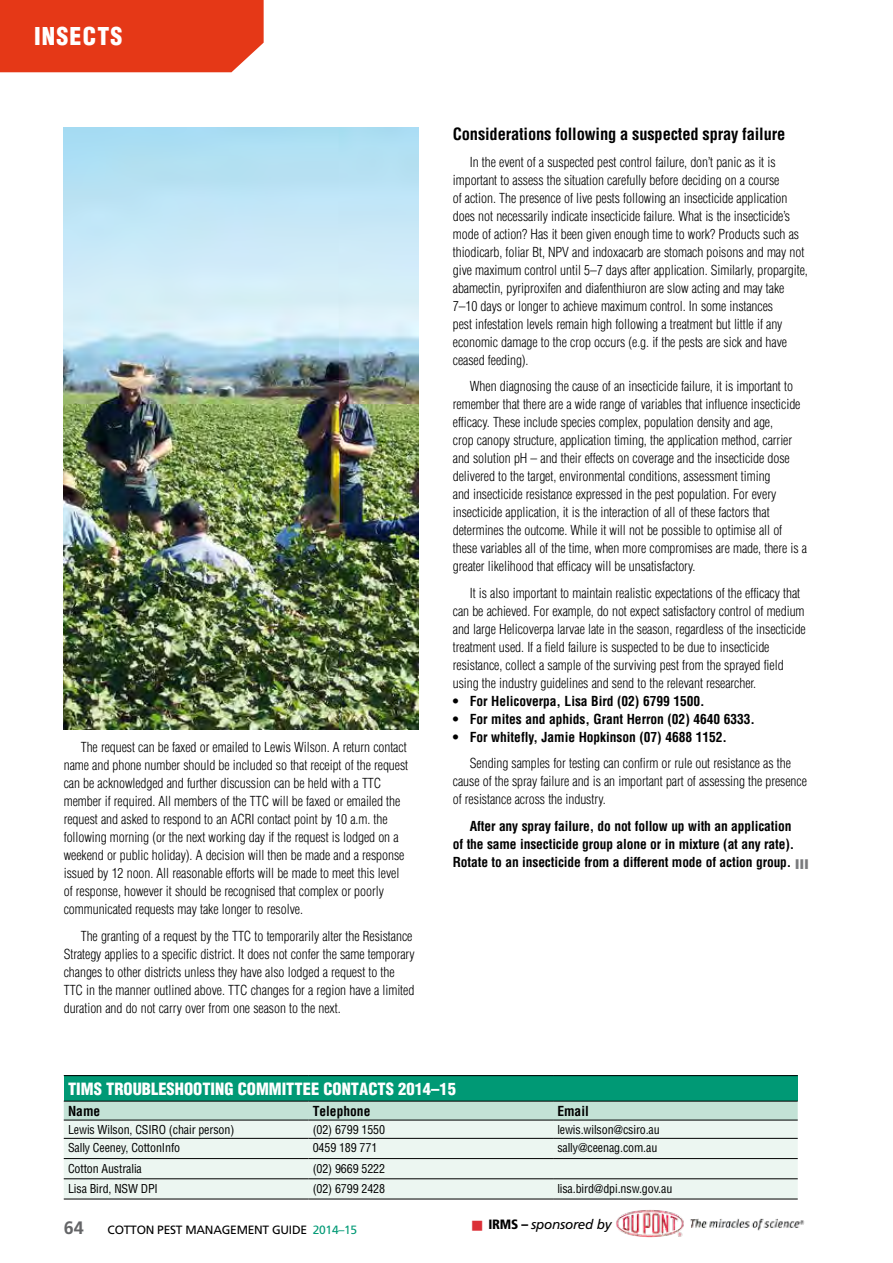
<style>
.page{position:relative;width:893px;height:1263px;background:#fff}
.page>*{position:absolute;margin:0;border:0;box-sizing:border-box;transform-origin:0 0}
.t1{font:900 condensed 24px "Helvetica";letter-spacing:.05em;color:#fff}
.t2{font:700 18px "Frutiger";color:#646567}
.t3{font:700 condensed 16.5px "Helvetica";letter-spacing:-.01em;color:#000}
.t4{font:900 condensed 16.5px "Helvetica";color:#fff}
.t5{font:300 condensed 13.5px/18px "Helvetica";letter-spacing:-.005em;color:#000}
.t6{font:700 condensed 13.5px/18px "Helvetica";letter-spacing:-.01em;color:#000}
.t7{font:italic 13.5px "Frutiger";letter-spacing:-.02em;color:#000}
.t8{font:condensed 12px "Helvetica";letter-spacing:-.01em;color:#000}
.t9{font:12px "Frutiger";letter-spacing:-.02em;color:#000}
.s1{color:#db2f36}
.s2{font-weight:900;font-style:normal;font-stretch:condensed}
.s3{color:#009975}
</style>
<div class="page">
<div style="left:0;top:0;width:264px;height:72px;background:#e53817"></div>
<div style="left:64px;top:1075px;width:734px;height:26px;background:#009975"></div>
<div style="left:64px;top:1102px;width:734px;height:18px;background:#c3e2d6"></div>
<div style="left:64px;top:1121px;width:734px;height:78px;background:#ecf6f1"></div>
<hr style="left:64px;top:1101px;width:244px;height:1px;background:#000">
<hr style="left:308px;top:1101px;width:245px;height:1px;background:#000">
<hr style="left:553px;top:1101px;width:245px;height:1px;background:#000">
<hr style="left:64px;top:1120px;width:244px;height:1px;background:#000">
<hr style="left:308px;top:1120px;width:245px;height:1px;background:#000">
<hr style="left:553px;top:1120px;width:245px;height:1px;background:#000">
<hr style="left:64px;top:1138px;width:244px;height:1px;background:#000">
<hr style="left:308px;top:1138px;width:245px;height:1px;background:#000">
<hr style="left:553px;top:1138px;width:245px;height:1px;background:#000">
<hr style="left:64px;top:1158px;width:244px;height:1px;background:#000">
<hr style="left:308px;top:1158px;width:245px;height:1px;background:#000">
<hr style="left:553px;top:1158px;width:245px;height:1px;background:#000">
<hr style="left:64px;top:1178px;width:244px;height:1px;background:#000">
<hr style="left:308px;top:1178px;width:245px;height:1px;background:#000">
<hr style="left:553px;top:1178px;width:245px;height:1px;background:#000">
<hr style="left:64px;top:1075px;width:244px;height:1px;background:#000">
<hr style="left:308px;top:1075px;width:245px;height:1px;background:#000">
<hr style="left:553px;top:1075px;width:245px;height:1px;background:#000">
<hr style="left:64px;top:1199px;width:244px;height:1px;background:#000">
<hr style="left:308px;top:1199px;width:245px;height:1px;background:#000">
<hr style="left:553px;top:1199px;width:245px;height:1px;background:#000">
<img style="left:64px;top:128px;width:355px;height:601px">
<img style="left:616px;top:1210px;width:188px;height:28px">
<h1 class="t1" style="left:34px;top:21px;width:90px">INSECTS</h1>
<p class="t5" style="left:64px;top:738px;width:346px;text-indent:17px">The request can be faxed or emailed to Lewis Wilson. A return contact name and phone number should be included so that receipt of the request can be acknowledged and further discussion can be held with a TTC member if required. All members of the TTC will be faxed or emailed the request and asked to respond to an ACRI contact point by 10 a.m. the following morning (or the next working day if the request is lodged on a weekend or public holiday). A decision will then be made and a response issued by 12 noon. All reasonable efforts will be made to meet this level of response, however it should be recognised that complex or poorly communicated requests may take longer to resolve.</p>
<p class="t5" style="left:64px;top:927px;width:352px;text-indent:17px">The granting of a request by the TTC to temporarily alter the Resistance Strategy applies to a specific district. It does not confer the same temporary changes to other districts unless they have also lodged a request to the TTC in the manner outlined above. TTC changes for a region have a limited duration and do not carry over from one season to the next.</p>
<p class="t3" style="left:453px;top:124px;width:334px">Considerations following a suspected spray failure</p>
<p class="t5" style="left:453px;top:153px;width:357px;text-indent:17px">In the event of a suspected pest control failure, don’t panic as it is important to assess the situation carefully before deciding on a course<br>of action. The presence of live pests following an insecticide application does not necessarily indicate insecticide failure. What is the insecticide’s mode of action? Has it been given enough time to work? Products such as thiodicarb, foliar Bt, NPV and indoxacarb are stomach poisons and may not give maximum control until 5–7 days after application. Similarly, propargite, abamectin, pyriproxifen and diafenthiuron are slow acting and may take 7–10 days or longer to achieve maximum control. In some instances<br>pest infestation levels remain high following a treatment but little if any economic damage to the crop occurs (e.g. if the pests are sick and have ceased feeding).</p>
<p class="t5" style="left:453px;top:377px;width:356px;text-indent:17px">When diagnosing the cause of an insecticide failure, it is important to remember that there are a wide range of variables that influence insecticide efficacy. These include species complex, population density and age,<br>crop canopy structure, application timing, the application method, carrier and solution pH – and their effects on coverage and the insecticide dose delivered to the target, environmental conditions, assessment timing<br>and insecticide resistance expressed in the pest population. For every insecticide application, it is the interaction of all of these factors that determines the outcome. While it will not be possible to optimise all of these variables all of the time, when more compromises are made, there is a greater likelihood that efficacy will be unsatisfactory.</p>
<p class="t5" style="left:453px;top:584px;width:354px;text-indent:17px">It is also important to maintain realistic expectations of the efficacy that can be achieved. For example, do not expect satisfactory control of medium and large Helicoverpa larvae late in the season, regardless of the insecticide treatment used. If a field failure is suspected to be due to insecticide resistance, collect a sample of the surviving pest from the sprayed field using the industry guidelines and send to the relevant researcher.</p>
<p class="t6" style="left:453px;top:692px;width:253px">• For Helicoverpa, Lisa Bird (02) 6799 1500.</p>
<p class="t6" style="left:453px;top:710px;width:304px">• For mites and aphids, Grant Herron (02) 4640 6333.</p>
<p class="t6" style="left:453px;top:728px;width:276px">• For whitefly, Jamie Hopkinson (07) 4688 1152.</p>
<p class="t5" style="left:453px;top:754px;width:356px;text-indent:17px">Sending samples for testing can confirm or rule out resistance as the cause of the spray failure and is an important part of assessing the presence of resistance across the industry.</p>
<p class="t6" style="left:453px;top:817px;width:343px;text-indent:17px">After any spray failure, do not follow up with an application of the same insecticide group alone or in mixture (at any rate).<br>Rotate to an insecticide from a different mode of action group.</p>
<p class="t4" style="left:68px;top:1079px;width:389px">TIMS TROUBLESHOOTING COMMITTEE CONTACTS 2014–15</p>
<p class="t6" style="left:68px;top:1102px;width:34px">Name</p>
<p class="t6" style="left:313px;top:1102px;width:59px">Telephone</p>
<p class="t6" style="left:557px;top:1102px;width:33px">Email</p>
<p class="t8" style="left:68px;top:1122px;width:168px">Lewis Wilson, CSIRO (chair person)</p>
<p class="t8" style="left:313px;top:1122px;width:74px">(02) 6799 1550</p>
<p class="t8" style="left:557px;top:1122px;width:104px">lewis.wilson@csiro.au</p>
<p class="t8" style="left:68px;top:1140px;width:114px">Sally Ceeney, CottonInfo</p>
<p class="t8" style="left:313px;top:1140px;width:66px">0459 189 771</p>
<p class="t8" style="left:557px;top:1140px;width:102px">sally@ceenag.com.au</p>
<p class="t8" style="left:68px;top:1161px;width:75px">Cotton Australia</p>
<p class="t8" style="left:313px;top:1161px;width:74px">(02) 9669 5222</p>
<p class="t8" style="left:68px;top:1181px;width:91px">Lisa Bird, NSW DPI</p>
<p class="t8" style="left:313px;top:1181px;width:74px">(02) 6799 2428</p>
<p class="t8" style="left:557px;top:1181px;width:117px">lisa.bird@dpi.nsw.gov.au</p>
<p class="t7" style="left:472px;top:1216px;width:141px"><span class="s1">■</span> <span class="s2">IRMS –</span> sponsored by</p>
<h2 class="t2" style="left:64px;top:1217px;width:21px">64</h2>
<p class="t9" style="left:108px;top:1223px;width:251px">COTTON PEST MANAGEMENT GUIDE <span class="s3">2014–15</span></p>
</div>
